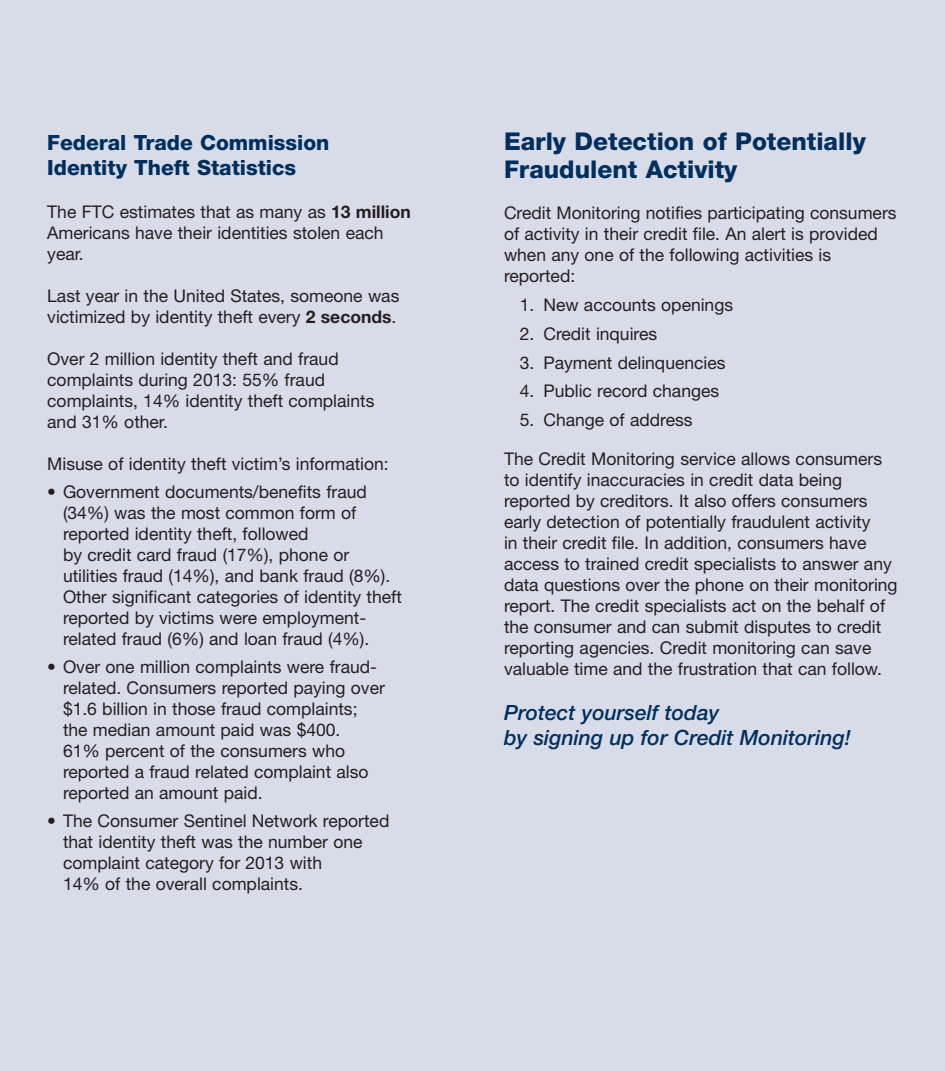
<style>
.page{position:relative;width:945px;height:1071px;background:#d7dce8}
.page>*{position:absolute;margin:0;border:0;box-sizing:border-box;transform-origin:0 0}
.t1{font:800 24.5px/28px "Helvetica Neue";color:#002e5e}
.t2{font:italic 500 21px/24.5px "Helvetica Neue";color:#002e5e}
.t3{font:800 21px/24.5px "Helvetica Neue";color:#002e5e}
.t4{font:17.5px/21px "Helvetica Neue";color:#231f20}
.s1{font-weight:700}
</style>
<div class="page">
<p class="t3" style="left:47px;top:130px;width:284px">Federal Trade Commission<br>Identity Theft Statistics</p>
<p class="t4" style="left:47px;top:201px;width:365px">The FTC estimates that as many as <span class="s1">13 million<br></span>Americans have their identities stolen each year.</p>
<p class="t4" style="left:47px;top:285px;width:354px">Last year in the United States, someone was victimized by identity theft every <span class="s1">2 seconds</span>.</p>
<p class="t4" style="left:47px;top:348px;width:329px">Over 2 million identity theft and fraud complaints during 2013: 55% fraud complaints, 14% identity theft complaints and 31% other.</p>
<p class="t4" style="left:47px;top:453px;width:343px">Misuse of identity theft victim’s information:</p>
<p class="t4" style="left:63px;top:481px;width:340px;text-indent:-16px">• Government documents/benefits fraud (34%) was the most common form of reported identity theft, followed<br>by credit card fraud (17%), phone or utilities fraud (14%), and bank fraud (8%).<br>Other significant categories of identity theft reported by victims were employment&shy;related fraud (6%) and loan fraud (4%).</p>
<p class="t4" style="left:63px;top:656px;width:323px;text-indent:-16px">• Over one million complaints were fraud&shy;related. Consumers reported paying over $1.6 billion in those fraud complaints; the median amount paid was $400.<br>61% percent of the consumers who reported a fraud related complaint also reported an amount paid.</p>
<p class="t4" style="left:63px;top:810px;width:328px;text-indent:-16px">• The Consumer Sentinel Network reported that identity theft was the number one complaint category for 2013 with<br>14% of the overall complaints.</p>
<h1 class="t1" style="left:504px;top:128px;width:363px">Early Detection of Potentially<br>Fraudulent Activity</h1>
<p class="t4" style="left:504px;top:202px;width:394px">Credit Monitoring notifies participating consumers of activity in their credit file. An alert is provided when any one of the following activities is reported:</p>
<p class="t4" style="left:520px;top:294px;width:215px">1. New accounts openings</p>
<p class="t4" style="left:520px;top:323px;width:139px">2. Credit inquires</p>
<p class="t4" style="left:520px;top:352px;width:207px">3. Payment delinquencies</p>
<p class="t4" style="left:520px;top:380px;width:201px">4. Public record changes</p>
<p class="t4" style="left:520px;top:409px;width:174px">5. Change of address</p>
<p class="t4" style="left:504px;top:448px;width:395px">The Credit Monitoring service allows consumers to identify inaccuracies in credit data being reported by creditors. It also offers consumers early detection of potentially fraudulent activity<br>in their credit file. In addition, consumers have access to trained credit specialists to answer any data questions over the phone on their monitoring report. The credit specialists act on the behalf of the consumer and can submit disputes to credit reporting agencies. Credit monitoring can save valuable time and the frustration that can follow.</p>
<p class="t2" style="left:504px;top:700px;width:349px">Protect yourself today<br>by signing up for Credit Monitoring!</p>
</div>
